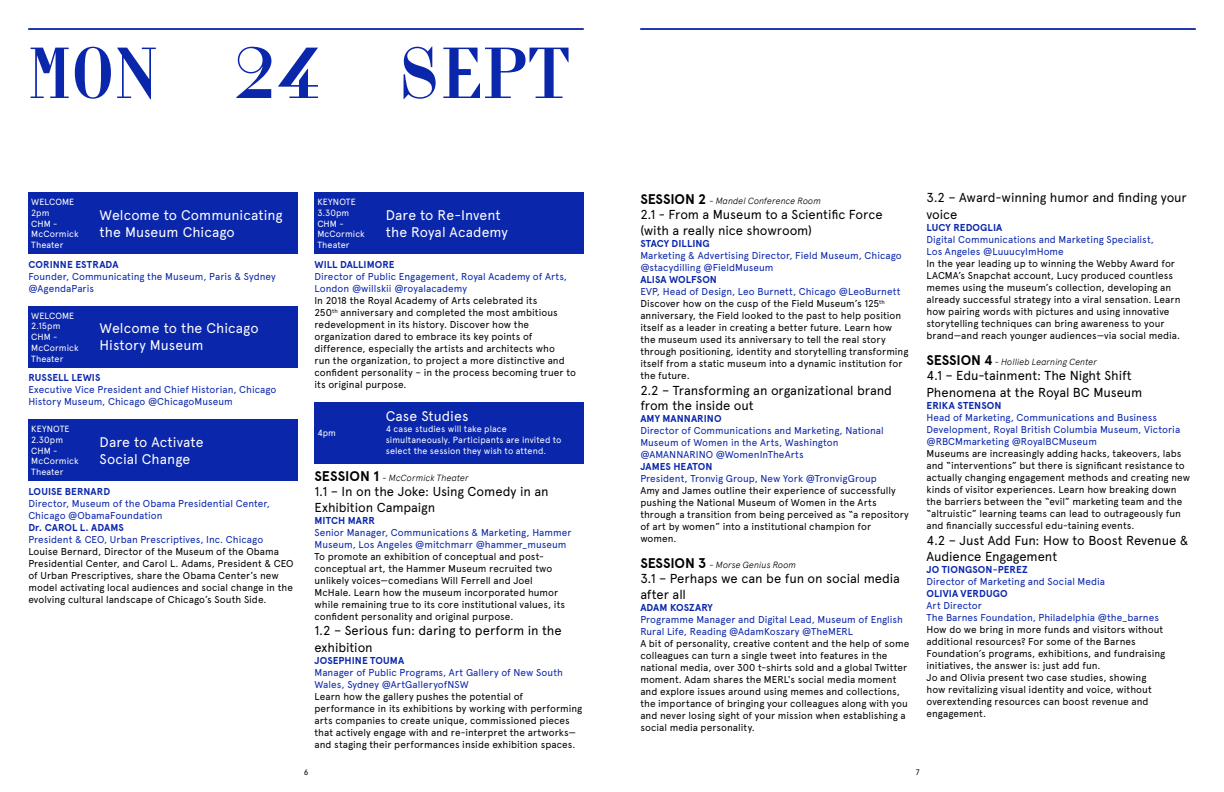
<style>
.page{position:relative;width:1224px;height:792px;background:#fff}
.page>*{position:absolute;margin:0;border:0;box-sizing:border-box;transform-origin:0 0}
.t1{font:70px "The W Clan RZA";letter-spacing:.01em;color:#0a26aa}
.t2{font:14px/16.8px "Apercu";color:#fff}
.t3{font:13px/15.6px "Apercu";letter-spacing:-.005em;color:#000}
.t4{font:10px/12px "Apercu";letter-spacing:.005em;color:#000}
.t5{font:10px/12px "Apercu";letter-spacing:.005em;color:#0a26aa}
.t6{font:700 10px "Apercu";letter-spacing:.005em;color:#0a26aa}
.t7{font:9px/10.8px "Apercu";letter-spacing:.01em;color:#fff}
.t8{font:italic 300 9px "Apercu";color:#000}
.t9{font:8px "Apercu";color:#000}
.s1{font-weight:700;font-style:normal;font-size:14px}
.s2{color:#0a26aa}
</style>
<div class="page">
<hr style="left:28px;top:28px;width:556px;height:2px;background:#0a26aa">
<div style="left:28px;top:193px;width:72px;height:61px;background:#0a26aa"></div>
<div style="left:100px;top:193px;width:197px;height:61px;background:#0a26aa"></div>
<div style="left:28px;top:306px;width:72px;height:62px;background:#0a26aa"></div>
<div style="left:100px;top:306px;width:197px;height:62px;background:#0a26aa"></div>
<div style="left:315px;top:193px;width:71px;height:61px;background:#0a26aa"></div>
<div style="left:386px;top:193px;width:198px;height:61px;background:#0a26aa"></div>
<div style="left:28px;top:420px;width:72px;height:61px;background:#0a26aa"></div>
<div style="left:100px;top:420px;width:197px;height:61px;background:#0a26aa"></div>
<div style="left:315px;top:402px;width:71px;height:62px;background:#0a26aa"></div>
<div style="left:386px;top:402px;width:198px;height:62px;background:#0a26aa"></div>
<hr style="left:640px;top:28px;width:556px;height:2px;background:#0a26aa">
<h1 class="t1" style="left:28px;top:30px;width:543px">MON 24 SEPT</h1>
<p class="t7" style="left:31px;top:196px;width:49px">WELCOME<br>2pm<br>CHM -<br>McCormick<br>Theater</p>
<h2 class="t2" style="left:100px;top:207px;width:184px">Welcome to Communicating the Museum Chicago</h2>
<p class="t6" style="left:28px;top:258px;width:92px">CORINNE ESTRADA</p>
<p class="t5" style="left:28px;top:270px;width:249px">Founder, Communicating the Museum, Paris &amp; Sydney @AgendaParis</p>
<p class="t7" style="left:31px;top:310px;width:49px">WELCOME<br>2.15pm<br>CHM -<br>McCormick<br>Theater</p>
<h2 class="t2" style="left:100px;top:320px;width:161px">Welcome to the Chicago<br>History Museum</h2>
<p class="t6" style="left:28px;top:372px;width:74px">RUSSELL LEWIS</p>
<p class="t5" style="left:28px;top:384px;width:250px">Executive Vice President and Chief Historian, Chicago<br>History Museum, Chicago @ChicagoMuseum</p>
<p class="t7" style="left:31px;top:423px;width:49px">KEYNOTE<br>2.30pm<br>CHM -<br>McCormick<br>Theater</p>
<h2 class="t2" style="left:100px;top:434px;width:105px">Dare to Activate<br>Social Change</h2>
<p class="t6" style="left:28px;top:485px;width:83px">LOUISE BERNARD</p>
<p class="t5" style="left:28px;top:497px;width:243px">Director, Museum of the Obama Presidential Center,<br>Chicago @ObamaFoundation</p>
<p class="t6" style="left:28px;top:521px;width:97px">Dr. CAROL L. ADAMS</p>
<p class="t5" style="left:28px;top:533px;width:236px">President &amp; CEO, Urban Prescriptives, Inc. Chicago</p>
<p class="t4" style="left:28px;top:545px;width:267px">Louise Bernard, Director of the Museum of the Obama Presidential Center, and Carol L. Adams, President &amp; CEO of Urban Prescriptives, share the Obama Center’s new model activating local audiences and social change in the evolving cultural landscape of Chicago’s South Side.</p>
<p class="t7" style="left:317px;top:196px;width:49px">KEYNOTE<br>3.30pm<br>CHM -<br>McCormick<br>Theater</p>
<h2 class="t2" style="left:386px;top:207px;width:124px">Dare to Re-Invent the Royal Academy</h2>
<p class="t6" style="left:315px;top:258px;width:82px">WILL DALLIMORE</p>
<p class="t5" style="left:315px;top:270px;width:254px">Director of Public Engagement, Royal Academy of Arts,<br>London @willskii @royalacademy</p>
<p class="t4" style="left:315px;top:294px;width:263px">In 2018 the Royal Academy of Arts celebrated its<br>250<sup>th</sup> anniversary and completed the most ambitious redevelopment in its history. Discover how the organization dared to embrace its key points of difference, especially the artists and architects who<br>run the organization, to project a more distinctive and confident personality – in the process becoming truer to its original purpose.</p>
<h2 class="t2" style="left:386px;top:408px;width:84px">Case Studies</h2>
<p class="t7" style="left:386px;top:424px;width:177px">4 case studies will take place simultaneously. Participants are invited to select the session they wish to attend.</p>
<p class="t8" style="left:315px;top:472px;width:156px"><span class="s1">SESSION 1</span> - McCormick Theater</p>
<h3 class="t3" style="left:315px;top:484px;width:236px">1.1 – In on the Joke: Using Comedy in an<br>Exhibition Campaign</h3>
<p class="t6" style="left:315px;top:514px;width:62px">MITCH MARR</p>
<p class="t5" style="left:315px;top:526px;width:259px">Senior Manager, Communications &amp; Marketing, Hammer<br>Museum, Los Angeles @mitchmarr @hammer_museum</p>
<p class="t4" style="left:315px;top:550px;width:252px">To promote an exhibition of conceptual and post&shy;conceptual art, the Hammer Museum recruited two unlikely voices—comedians Will Ferrell and Joel McHale. Learn how the museum incorporated humor while remaining true to its core institutional values, its confident personality and original purpose.</p>
<h3 class="t3" style="left:315px;top:622px;width:249px;line-height:16.8px">1.2 – Serious fun: daring to perform in the exhibition</h3>
<p class="t6" style="left:315px;top:655px;width:91px">JOSEPHINE TOUMA</p>
<p class="t5" style="left:315px;top:667px;width:250px">Manager of Public Programs, Art Gallery of New South<br>Wales, Sydney @ArtGalleryofNSW</p>
<p class="t4" style="left:315px;top:691px;width:269px">Learn how the gallery pushes the potential of performance in its exhibitions by working with performing arts companies to create unique, commissioned pieces that actively engage with and re-interpret the artworks— and staging their performances inside exhibition spaces.</p>
<p class="t7" style="left:317px;top:428px;width:20px">4pm</p>
<p class="t8" style="left:640px;top:195px;width:182px"><span class="s1">SESSION 2</span> - Mandel Conference Room</p>
<h3 class="t3" style="left:640px;top:207px;width:244px">2.1 - From a Museum to a Scientific Force (with a really nice showroom)</h3>
<p class="t6" style="left:640px;top:237px;width:71px">STACY DILLING</p>
<p class="t5" style="left:640px;top:249px;width:263px">Marketing &amp; Advertising Director, Field Museum, Chicago @stacydilling @FieldMuseum</p>
<p class="t6" style="left:640px;top:273px;width:78px">ALISA WOLFSON</p>
<p class="t4" style="left:640px;top:285px;width:270px"><span class="s2">EVP, Head of Design, Leo Burnett, Chicago @LeoBurnett </span>Discover how on the cusp of the Field Museum’s 125<sup>th </sup>anniversary, the Field looked to the past to help position itself as a leader in creating a better future. Learn how the museum used its anniversary to tell the real story through positioning, identity and storytelling transforming itself from a static museum into a dynamic institution for the future.</p>
<h3 class="t3" style="left:640px;top:382px;width:253px">2.2 – Transforming an organizational brand from the inside out</h3>
<p class="t6" style="left:640px;top:413px;width:83px">AMY MANNARINO</p>
<p class="t5" style="left:640px;top:425px;width:245px">Director of Communications and Marketing, National<br>Museum of Women in the Arts, Washington @AMANNARINO @WomenInTheArts</p>
<p class="t6" style="left:640px;top:461px;width:74px">JAMES HEATON</p>
<p class="t5" style="left:640px;top:473px;width:238px">President, Tronvig Group, New York @TronvigGroup</p>
<p class="t4" style="left:640px;top:485px;width:270px">Amy and James outline their experience of successfully pushing the National Museum of Women in the Arts through a transition from being perceived as “a repository of art by women” into a institutional champion for women.</p>
<p class="t8" style="left:640px;top:559px;width:157px"><span class="s1">SESSION 3</span> - Morse Genius Room</p>
<h3 class="t3" style="left:640px;top:571px;width:261px">3.1 – Perhaps we can be fun on social media after all</h3>
<p class="t6" style="left:640px;top:601px;width:74px">ADAM KOSZARY</p>
<p class="t5" style="left:640px;top:613px;width:264px">Programme Manager and Digital Lead, Museum of English<br>Rural Life, Reading @AdamKoszary @TheMERL</p>
<p class="t4" style="left:640px;top:637px;width:271px">A bit of personality, creative content and the help of some colleagues can turn a single tweet into features in the national media, over 300 t-shirts sold and a global Twitter moment. Adam shares the MERL's social media moment and explore issues around using memes and collections, the importance of bringing your colleagues along with you and never losing sight of your mission when establishing a social media personality.</p>
<h3 class="t3" style="left:927px;top:189px;width:262px;line-height:16.8px">3.2 – Award-winning humor and finding your voice</h3>
<p class="t6" style="left:927px;top:221px;width:77px">LUCY REDOGLIA</p>
<p class="t5" style="left:927px;top:233px;width:229px">Digital Communications and Marketing Specialist,<br>Los Angeles @LuuucyImHome</p>
<p class="t4" style="left:927px;top:257px;width:256px">In the year leading up to winning the Webby Award for LACMA’s Snapchat account, Lucy produced countless memes using the museum’s collection, developing an already successful strategy into a viral sensation. Learn how pairing words with pictures and using innovative storytelling techniques can bring awareness to your brand—and reach younger audiences—via social media.</p>
<p class="t8" style="left:927px;top:356px;width:172px"><span class="s1">SESSION 4</span> - Hollieb Learning Center</p>
<h3 class="t3" style="left:927px;top:367px;width:218px;line-height:16.8px">4.1 – Edu-tainment: The Night Shift<br>Phenomena at the Royal BC Museum</h3>
<p class="t6" style="left:927px;top:400px;width:77px">ERIKA STENSON</p>
<p class="t5" style="left:927px;top:412px;width:255px">Head of Marketing, Communications and Business<br>Development, Royal British Columbia Museum, Victoria @RBCMmarketing @RoyalBCMuseum</p>
<p class="t4" style="left:927px;top:448px;width:265px">Museums are increasingly adding hacks, takeovers, labs and “interventions” but there is significant resistance to actually changing engagement methods and creating new kinds of visitor experiences. Learn how breaking down the barriers between the “evil” marketing team and the “altruistic” learning teams can lead to outrageously fun and financially successful edu‑taining events.</p>
<h3 class="t3" style="left:927px;top:532px;width:264px;line-height:16.8px">4.2 – Just Add Fun: How to Boost Revenue &amp;<br>Audience Engagement</h3>
<p class="t6" style="left:927px;top:564px;width:103px">JO TIONGSON-PEREZ</p>
<p class="t5" style="left:927px;top:576px;width:180px">Director of Marketing and Social Media</p>
<p class="t6" style="left:927px;top:588px;width:83px">OLIVIA VERDUGO</p>
<p class="t5" style="left:927px;top:600px;width:234px">Art Director<br>The Barnes Foundation, Philadelphia @the_barnes</p>
<p class="t4" style="left:927px;top:624px;width:240px">How do we bring in more funds and visitors without additional resources? For some of the Barnes Foundation’s programs, exhibitions, and fundraising initiatives, the answer is: just add fun.<br>Jo and Olivia present two case studies, showing how revitalizing visual identity and voice, without overextending resources can boost revenue and engagement.</p>
<p class="t9" style="left:304px;top:768px;width:6px">6</p>
<p class="t9" style="left:916px;top:768px;width:5px">7</p>
</div>
